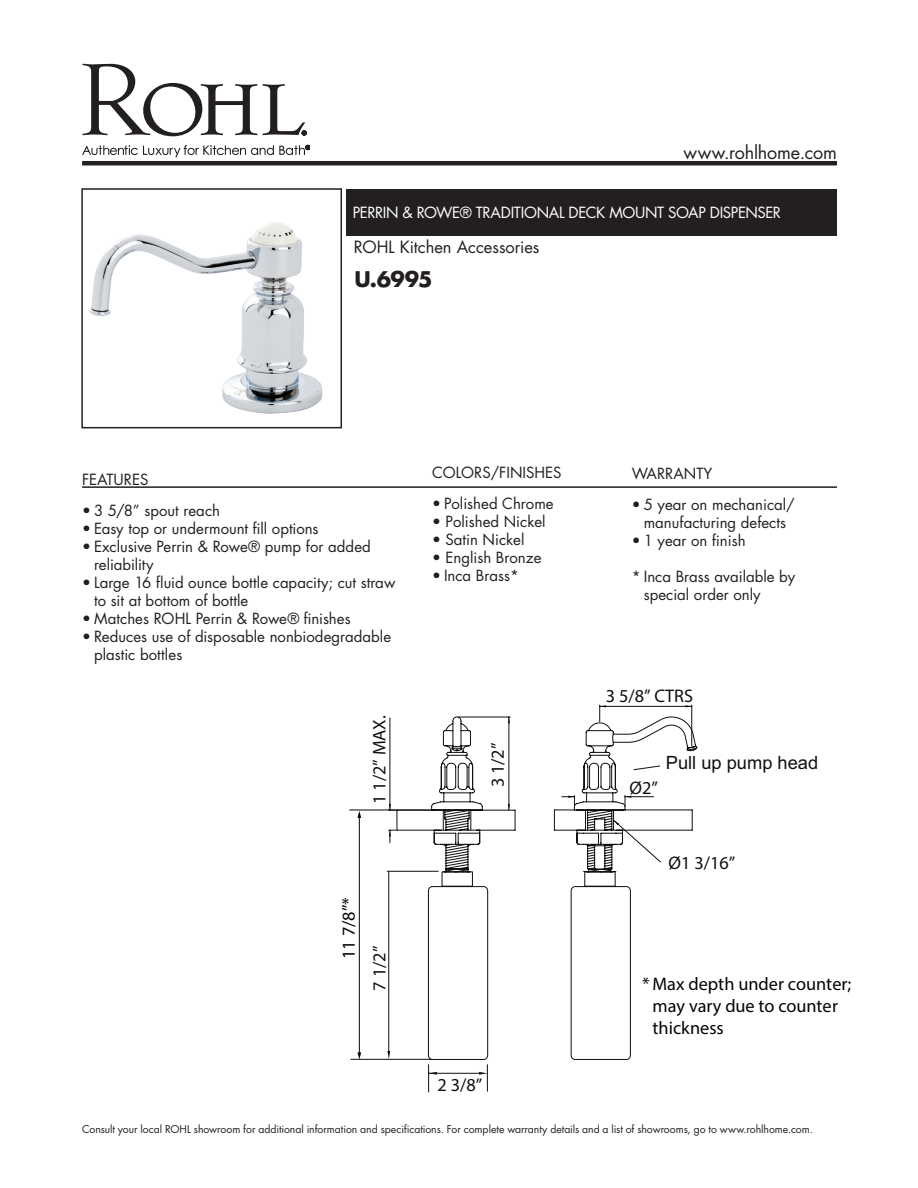
<style>
.page{position:relative;width:918px;height:1188px;background:#fff}
.page>*{position:absolute;margin:0;border:0;box-sizing:border-box;transform-origin:0 0}
.Product_Info_Nest{font:700 21px "Futura";color:#231f20}
.t1{font:18.3px/21.9px "Myriad Pro";color:#050504}
.t2{font:18.3px "Myriad Pro";color:#0f1011}
.t3{font:18.3px "Arial";color:#0f1011}
.t4{font:18px "Futura";letter-spacing:-.005em;color:#231f20}
.t5{font:16.5px "Futura";color:#231f20}
.FEATURES{font:15px "Futura";color:#231f20}
.bullets{font:15px "Futura";color:#231f20}
.Product_Title_Bar{font:15px "Futura";letter-spacing:-.025em;color:#fff}
.t6{font:10.5px "Futura";letter-spacing:-.005em;color:#231f20}
</style>
<div class="page">
<svg style="left:82px;top:64px;width:175px;height:72px"></svg>
<svg style="left:263px;top:84px;width:44px;height:51px"></svg>
<svg style="left:82px;top:145px;width:228px;height:12px"></svg>
<hr style="left:82px;top:161px;width:755px;height:4px;background:#231f20">
<hr style="left:82px;top:486px;width:755px;height:2px;background:#231f20">
<div style="left:346px;top:189px;width:491px;height:46px;background:#231f20"></div>
<img style="left:89px;top:222px;width:234px;height:192px">
<div style="left:81px;top:188px;width:261px;height:240px;border:2px solid #231f20"></div>
<svg style="left:387px;top:705px;width:311px;height:387px"></svg>
<svg style="left:350px;top:871px;width:281px;height:189px"></svg>
<hr style="left:350px;top:810px;width:82px;height:1px;background:#050504">
<hr style="left:359px;top:817px;width:1px;height:237px;background:#050504">
<svg style="left:357px;top:811px;width:4px;height:7px"></svg>
<svg style="left:357px;top:1052px;width:4px;height:7px"></svg>
<p class="t4" style="left:683px;top:140px;width:155px">www.rohlhome.com</p>
<p class="Product_Title_Bar" style="left:353px;top:202px;width:430px">PERRIN &amp; ROWE® TRADITIONAL DECK MOUNT SOAP DISPENSER</p>
<p class="t5" style="left:354px;top:236px;width:187px">ROHL Kitchen Accessories</p>
<p class="Product_Info_Nest" style="left:354px;top:264px;width:80px">U.6995</p>
<p class="FEATURES" style="left:82px;top:469px;width:68px">FEATURES</p>
<p class="FEATURES" style="left:82px;top:500px;width:140px">• 3 5/8” spout reach</p>
<p class="FEATURES" style="left:82px;top:518px;width:238px">• Easy top or undermount fill options</p>
<p class="FEATURES" style="left:82px;top:536px;width:290px">• Exclusive Perrin &amp; Rowe® pump for added</p>
<p class="FEATURES" style="left:94px;top:554px;width:61px">reliability</p>
<p class="FEATURES" style="left:82px;top:572px;width:315px">• Large 16 fluid ounce bottle capacity; cut straw</p>
<p class="FEATURES" style="left:94px;top:590px;width:156px">to sit at bottom of bottle</p>
<p class="FEATURES" style="left:82px;top:608px;width:270px">• Matches ROHL Perrin &amp; Rowe® finishes</p>
<p class="FEATURES" style="left:82px;top:626px;width:311px">• Reduces use of disposable nonbiodegradable</p>
<p class="FEATURES" style="left:94px;top:644px;width:90px">plastic bottles</p>
<p class="t2" style="left:368px;top:804px;width:90px;rotate:-90deg">1 1/2” MAX.</p>
<p class="FEATURES" style="left:432px;top:462px;width:131px">COLORS/FINISHES</p>
<p class="bullets" style="left:432px;top:494px;width:123px">• Polished Chrome</p>
<p class="bullets" style="left:432px;top:512px;width:115px">• Polished Nickel</p>
<p class="bullets" style="left:432px;top:530px;width:94px">• Satin Nickel</p>
<p class="bullets" style="left:432px;top:548px;width:111px">• English Bronze</p>
<p class="bullets" style="left:432px;top:566px;width:88px">• Inca Brass*</p>
<p class="t2" style="left:486px;top:787px;width:46px;rotate:-90deg">3 1/2”</p>
<p class="t1" style="left:338px;top:959px;width:63px;rotate:-90deg">11 7/8”*</p>
<p class="t2" style="left:368px;top:991px;width:46px;rotate:-90deg">7 1/2”</p>
<p class="t2" style="left:438px;top:1073px;width:46px">2 3/8”</p>
<p class="FEATURES" style="left:632px;top:463px;width:82px">WARRANTY</p>
<p class="FEATURES" style="left:632px;top:494px;width:165px">• 5 year on mechanical/</p>
<p class="FEATURES" style="left:644px;top:512px;width:144px">manufacturing defects</p>
<p class="FEATURES" style="left:632px;top:530px;width:115px">• 1 year on finish</p>
<p class="FEATURES" style="left:632px;top:566px;width:165px">* Inca Brass available by</p>
<p class="FEATURES" style="left:644px;top:584px;width:118px">special order only</p>
<p class="t2" style="left:606px;top:684px;width:89px">3 5/8” CTRS</p>
<p class="t2" style="left:629px;top:777px;width:30px">Ø2”</p>
<p class="t3" style="left:666px;top:751px;width:154px">Pull up pump head</p>
<p class="t2" style="left:669px;top:851px;width:68px">Ø1 3/16”</p>
<p class="t1" style="left:653px;top:973px;width:200px;text-indent:-10px">* Max depth under counter; may vary due to counter thickness</p>
<p class="t6" style="left:82px;top:1121px;width:732px">Consult your local ROHL showroom for additional information and specifications. For complete warranty details and a list of showrooms, go to www.rohlhome.com.</p>
</div>
